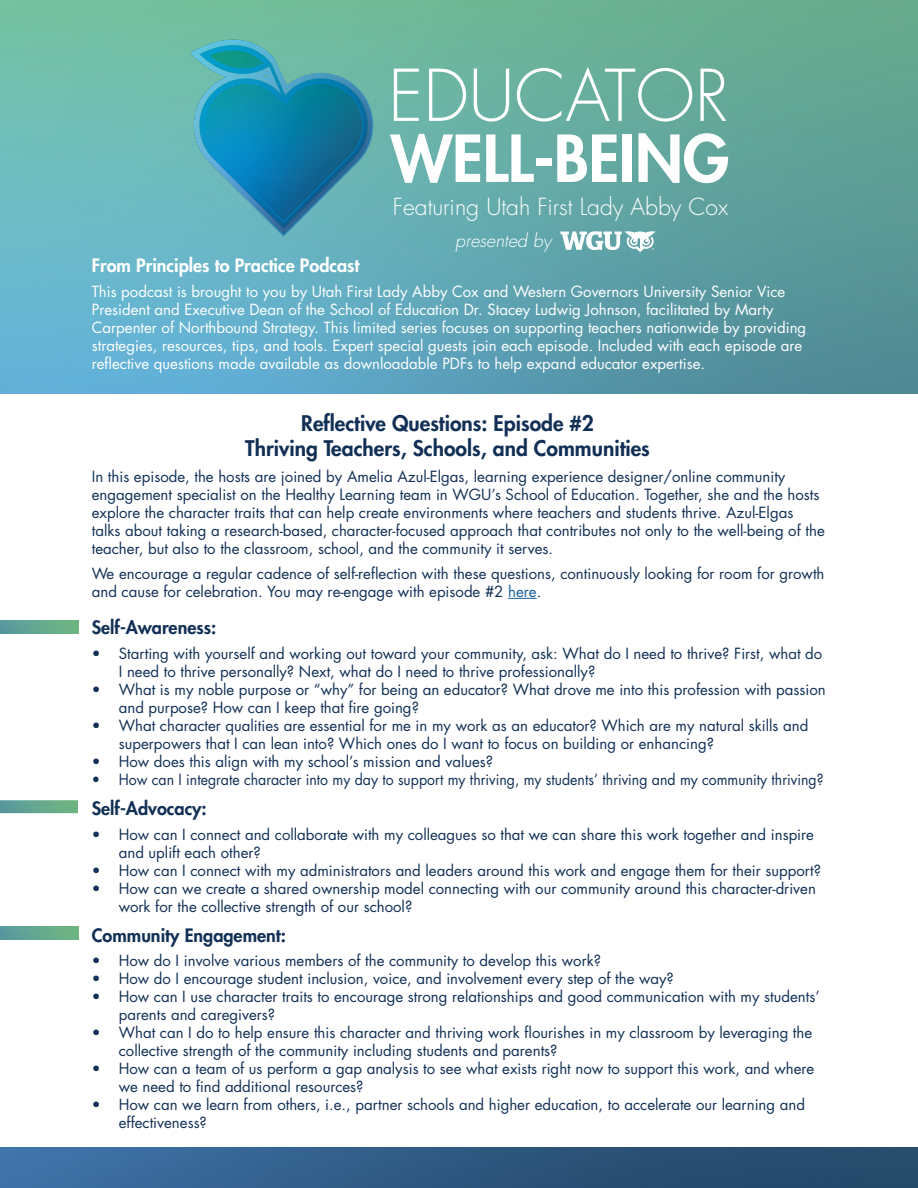
<style>
.page{position:relative;width:918px;height:1188px;background:#fff}
.page>*{position:absolute;margin:0;border:0;box-sizing:border-box;transform-origin:0 0}
.t1{font:300 69.3px "Futura Std";color:#fff}
.t2{font:800 63px "Futura Std";color:#fff}
.t3{font:300 22.95px "Futura Std";color:#fff}
.t4{font:800 21px "Futura Std";color:#123056}
.t5{font:800 18px "Futura Std";color:#123056}
.t6{font:800 18px "Futura Std";color:#fff}
.t7{font:italic 300 18px "Futura Std";color:#fff}
.t8{font:15px/18px "Futura Std";color:#123056}
.t9{font:15px/18px "Futura Std";color:#fff}
.t10{font:15px "Futura Std";color:#123056;scale:.94 1}
.s1{color:#175d9e}
</style>
<div class="page">
<img style="left:0;top:0;width:918px;height:393px">
<img style="left:0;top:1147px;width:918px;height:41px">
<img style="left:0;top:621px;width:78px;height:13px">
<img style="left:0;top:800px;width:78px;height:13px">
<img style="left:0;top:927px;width:78px;height:13px">
<svg style="left:508px;top:598px;width:29px;height:1px"></svg>
<svg style="left:560px;top:231px;width:96px;height:21px"></svg>
<img style="left:189px;top:35px;width:188px;height:205px">
<p class="t1" style="left:388px;top:54px;width:342px">EDUCATOR</p>
<p class="t2" style="left:391px;top:119px;width:340px">WELL-BEING</p>
<p class="t3" style="left:393px;top:193px;width:337px">Featuring Utah First Lady Abby Cox</p>
<p class="t7" style="left:455px;top:229px;width:97px">presented by</p>
<p class="t6" style="left:92px;top:254px;width:269px">From Principles to Practice Podcast</p>
<p class="t9" style="left:92px;top:282px;width:716px">This podcast is brought to you by Utah First Lady Abby Cox and Western Governors University Senior Vice President and Executive Dean of the School of Education Dr. Stacey Ludwig Johnson, facilitated by Marty Carpenter of Northbound Strategy. This limited series focuses on supporting teachers nationwide by providing strategies, resources, tips, and tools. Expert special guests join each episode. Included with each episode are reflective questions made available as downloadable PDFs to help expand educator expertise.</p>
<p class="t4" style="left:301px;top:410px;width:294px">Reflective Questions: Episode #2</p>
<p class="t4" style="left:245px;top:435px;width:406px">Thriving Teachers, Schools, and Communities</p>
<p class="t8" style="left:92px;top:468px;width:734px">In this episode, the hosts are joined by Amelia Azul-Elgas, learning experience designer/online community engagement specialist on the Healthy Learning team in WGU’s School of Education. Together, she and the hosts explore the character traits that can help create environments where teachers and students thrive. Azul-Elgas talks about taking a research-based, character-focused approach that contributes not only to the well-being of the teacher, but also to the classroom, school, and the community it serves.</p>
<p class="t8" style="left:92px;top:564px;width:734px">We encourage a regular cadence of self-reflection with these questions, continuously looking for room for growth and cause for celebration. You may re-engage with episode #2 <span class="s1">here</span>.</p>
<p class="t5" style="left:92px;top:616px;width:126px">Self-Awareness:</p>
<p class="t8" style="left:119px;top:645px;width:705px;text-indent:-27px">• Starting with yourself and working out toward your community, ask: What do I need to thrive? First, what do<br>I need to thrive personally? Next, what do I need to thrive professionally?</p>
<p class="t8" style="left:119px;top:681px;width:709px;text-indent:-27px">• What is my noble purpose or “why” for being an educator? What drove me into this profession with passion and purpose? How can I keep that fire going?</p>
<p class="t8" style="left:119px;top:717px;width:691px;text-indent:-27px">• What character qualities are essential for me in my work as an educator? Which are my natural skills and superpowers that I can lean into? Which ones do I want to focus on building or enhancing?</p>
<p class="t8" style="left:92px;top:753px;width:403px">• How does this align with my school’s mission and values?</p>
<p class="t10" style="left:92px;top:770px;width:780px">• How can I integrate character into my day to support my thriving, my students’ thriving and my community thriving?</p>
<p class="t5" style="left:92px;top:797px;width:117px">Self-Advocacy:</p>
<p class="t8" style="left:119px;top:825px;width:697px;text-indent:-27px">• How can I connect and collaborate with my colleagues so that we can share this work together and inspire and uplift each other?</p>
<p class="t8" style="left:92px;top:861px;width:731px">• How can I connect with my administrators and leaders around this work and engage them for their support?</p>
<p class="t8" style="left:119px;top:879px;width:699px;text-indent:-27px">• How can we create a shared ownership model connecting with our community around this character-driven work for the collective strength of our school?</p>
<p class="t5" style="left:92px;top:924px;width:196px">Community Engagement:</p>
<p class="t8" style="left:92px;top:952px;width:511px">• How do I involve various members of the community to develop this work?</p>
<p class="t8" style="left:92px;top:970px;width:584px">• How do I encourage student inclusion, voice, and involvement every step of the way?</p>
<p class="t8" style="left:119px;top:988px;width:703px;text-indent:-27px">• How can I use character traits to encourage strong relationships and good communication with my students’ parents and caregivers?</p>
<p class="t8" style="left:119px;top:1024px;width:695px;text-indent:-27px">• What can I do to help ensure this character and thriving work flourishes in my classroom by leveraging the collective strength of the community including students and parents?</p>
<p class="t8" style="left:119px;top:1060px;width:697px;text-indent:-27px">• How can a team of us perform a gap analysis to see what exists right now to support this work, and where we need to find additional resources?</p>
<p class="t8" style="left:119px;top:1096px;width:688px;text-indent:-27px">• How can we learn from others, i.e., partner schools and higher education, to accelerate our learning and effectiveness?</p>
</div>
